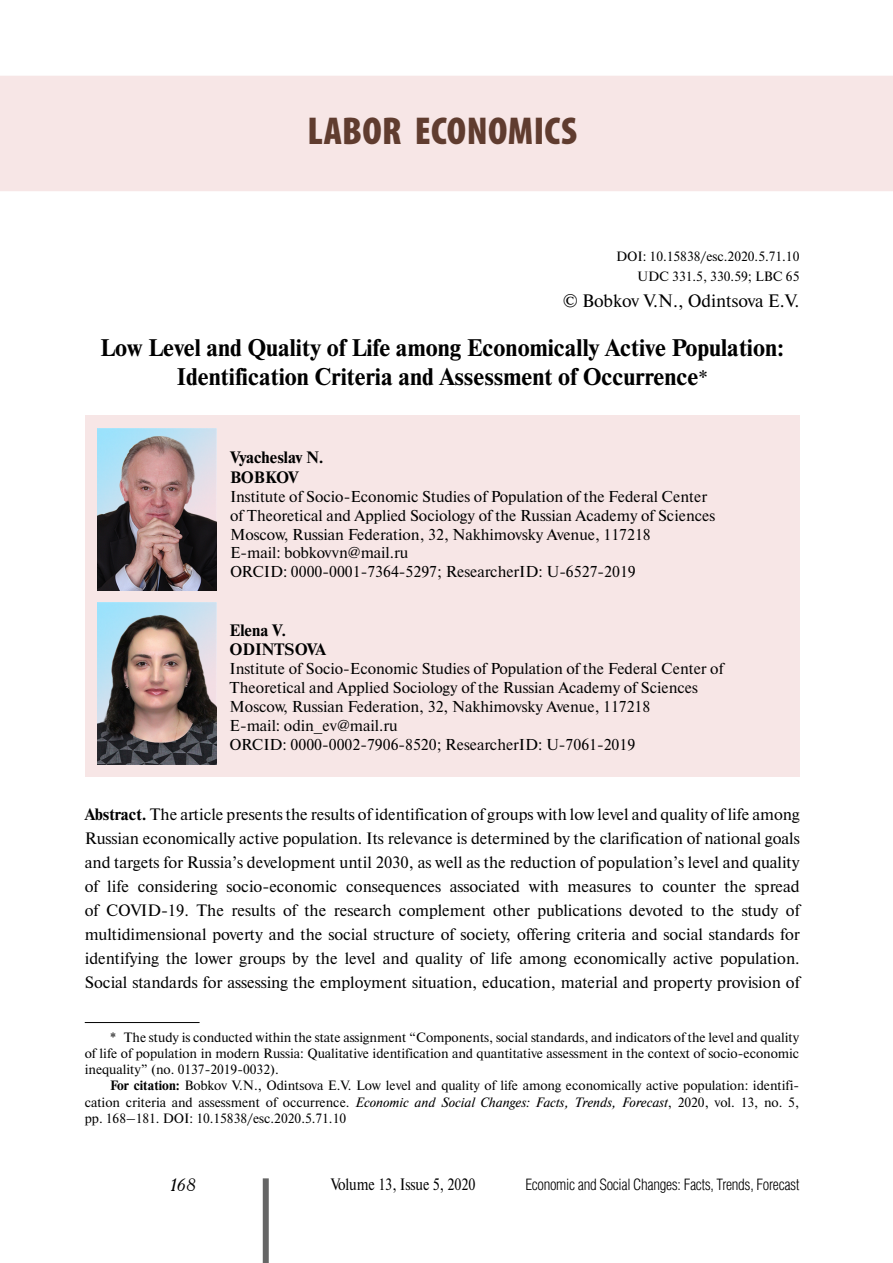
<style>
.page{position:relative;width:893px;height:1263px;background:#fff}
.page>*{position:absolute;margin:0;border:0;box-sizing:border-box;transform-origin:0 0}
.t1{font:900 condensed 39px "Myriad Pro";letter-spacing:.01em;color:#603c2f}
.t2{font:700 24px/28.8px "Newton C";color:#000;text-align:center}
.t3{font:18px "Newton C";color:#000}
.t4{font:italic 18px "Academy";color:#000}
.t5{font:16.5px/24px "Newton C";color:#000;text-align:justify}
.t6{font:700 16.5px/19.8px "Newton C";color:#000}
.t7{font:16.5px "Newton C";color:#000;scale:.85 1}
.t8{font:15.75px/18.9px "Newton C";color:#000}
.t9{font:300 15.75px "Helios Cond";letter-spacing:-.02em;color:#000}
.t10{font:13.5px/16.2px "Newton C";color:#000;text-align:justify}
.s1{font-weight:400;font-size:21px}
.s2{font-weight:700}
.s3{font-style:italic}
</style>
<div class="page">
<div style="left:263px;top:1178px;width:6px;height:85px;background:#666"></div>
<hr style="left:85px;top:1022px;width:115px;height:1px;background:#000">
<div style="left:85px;top:416px;width:714px;height:361px;background:#f7e6e6"></div>
<div style="left:1px;top:76px;width:891px;height:114px;background:#f7e6e6"></div>
<div style="left:0;top:76px;width:893px;height:115px;border:2px solid #f7e6e6"></div>
<img style="left:98px;top:428px;width:119px;height:162px">
<img style="left:98px;top:603px;width:119px;height:161px">
<h1 class="t1" style="left:307px;top:106px;width:271px">LABOR ECONOMICS</h1>
<p class="t10" style="left:616px;top:246px;width:185px;line-height:20.4px;text-align:right">DOI: 10.15838/esc.2020.5.71.10<br>UDC 331.5, 330.59; LBC 65</p>
<p class="t3" style="left:563px;top:291px;width:238px">© Bobkov V.N., Odintsova E.V.</p>
<h2 class="t2" style="left:100px;top:333px;width:686px">Low Level and Quality of Life among Economically Active Population:<br>Identification Criteria and Assessment of Occurrence<span class="s1">*</span></h2>
<p class="t6" style="left:230px;top:447px;width:95px">Vyacheslav N.<br>BOBKOV</p>
<p class="t8" style="left:230px;top:487px;width:487px">Institute of Socio-Economic Studies of Population of the Federal Center of Theoretical and Applied Sociology of the Russian Academy of Sciences Moscow, Russian Federation, 32, Nakhimovsky Avenue, 117218<br>Е-mail: bobkovvn@mail.ru<br>ORCID: 0000-0001-7364-5297; ResearcherID: U-6527-2019</p>
<p class="t6" style="left:230px;top:620px;width:98px">Elena V.<br>ODINTSOVA</p>
<p class="t8" style="left:230px;top:659px;width:495px">Institute of Socio-Economic Studies of Population of the Federal Center of Theoretical and Applied Sociology of the Russian Academy of Sciences Moscow, Russian Federation, 32, Nakhimovsky Avenue, 117218<br>Е-mail: odin_ev@mail.ru<br>ORCID: 0000-0002-7906-8520; ResearcherID: U-7061-2019</p>
<p class="t5" style="left:85px;top:802px;width:716px"><span class="s2">Abstract.</span> The article presents the results of identification of groups with low level and quality of life among Russian economically active population. Its relevance is determined by the clarification of national goals and targets for Russia’s development until 2030, as well as the reduction of population’s level and quality of life considering socio-economic consequences associated with measures to counter the spread of COVID-19. The results of the research complement other publications devoted to the study of multidimensional poverty and the social structure of society, offering criteria and social standards for identifying the lower groups by the level and quality of life among economically active population.<br>Social standards for assessing the employment situation, education, material and property provision of</p>
<p class="t10" style="left:85px;top:1029px;width:716px;text-indent:26px">* The study is conducted within the state assignment “Components, social standards, and indicators of the level and quality of life of population in modern Russia: Qualitative identification and quantitative assessment in the context of socio-economic inequality” (no. 0137-2019-0032).</p>
<p class="t10" style="left:85px;top:1078px;width:716px;text-indent:26px"><span class="s2">For citation:</span> Bobkov V.N., Odintsova E.V. Low level and quality of life among economically active population: identifi&shy;cation criteria and assessment of occurrence. <span class="s3">Economic and Social Changes: Facts, Trends, Forecast</span>, 2020, vol. 13, no. 5, pp. 168–181. DOI: 10.15838/esc.2020.5.71.10</p>
<p class="t4" style="left:170px;top:1174px;width:28px">168</p>
<p class="t7" style="left:331px;top:1176px;width:172px">Volume 13, Issue 5, 2020</p>
<p class="t9" style="left:525px;top:1176px;width:276px">Economic and Social Changes: Facts, Trends, Forecast</p>
</div>
